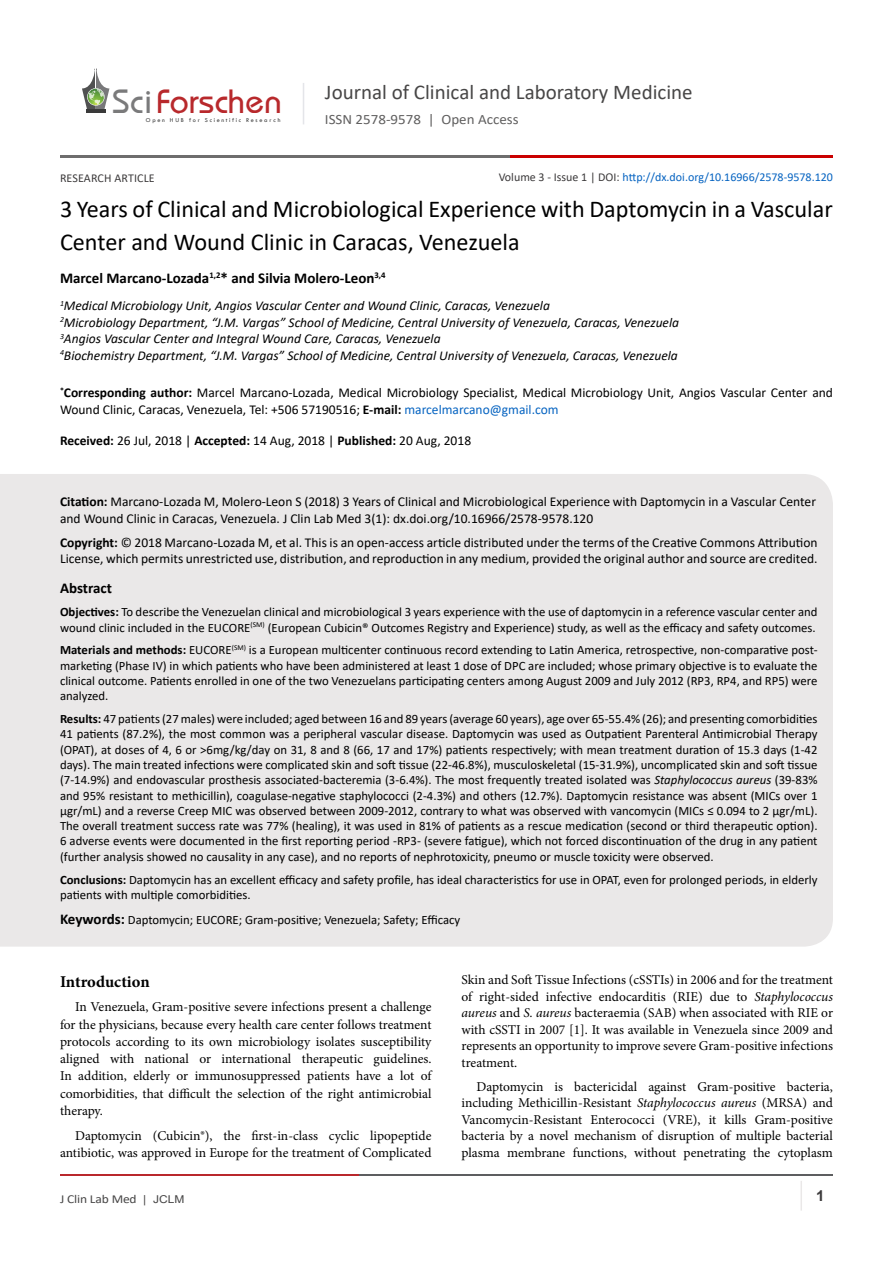
<style>
.page{position:relative;width:893px;height:1263px;background:#fff}
.page>*{position:absolute;margin:0;border:0;box-sizing:border-box;transform-origin:0 0}
.t1{font:35.1px "Opal";color:#b8292c}
.t2{font:24.15px/33px "Calibri";color:#000}
.t3{font:21px "Calibri";color:#474646}
.t4{font:700 16.5px "Minion Pro";letter-spacing:-.005em;color:#000}
.t5{font:700 15px "Calibri";color:#000}
.t6{font:700 15px "Arial";color:#3c3a3b}
.t7{font:14.25px "Calibri";color:#605f5f;scale:1.05 1}
.t8{font:13.5px/16.5px "Minion Pro";color:#000;text-align:justify}
.t9{font:13.5px/16.5px "Calibri";color:#000}
.t10{font:italic 13.5px "Calibri";color:#000}
.t11{font:12.75px/15.3px "Calibri";color:#000}
.t12{font:12.15px "Calibri";letter-spacing:-.01em;color:#474646;scale:1.11 1}
.t13{font:12px "Calibri";color:#0563c1}
.t14{font:12px "Calibri";letter-spacing:.01em;color:#3c3a3b}
.t15{font:6.15px "Tw Cen";letter-spacing:.28em;color:#3a3a3a}
.s1{color:#7a7a7b}
.s2{color:#3c3a3b}
.s3{font-weight:700}
.s4{color:#0563c1}
.s5{font-style:italic}
.s6{font-weight:700;font-size:15px}
.s7{font-family:"Arial";font-size:10.8px}
</style>
<div class="page">
<hr style="left:86px;top:109px;width:19px;height:4px;background:#3a3a3a">
<svg style="left:82px;top:68px;width:27px;height:41px"></svg>
<hr style="left:303px;top:83px;width:1px;height:41px;background:#e4e5e9">
<hr style="left:800px;top:1181px;width:2px;height:29px;background:#eae8e8">
<hr style="left:60px;top:1174px;width:300px;height:2px;background:#b9282c">
<hr style="left:359px;top:1174px;width:474px;height:2px;background:#5d5e60">
<hr style="left:60px;top:155px;width:535px;height:2px;background:#6e6d6d">
<hr style="left:511px;top:155px;width:322px;height:2px;background:#ca0000">
<div style="left:0;top:474px;width:833px;height:473px;background:#eae8e8"></div>
<p class="t1" style="left:113px;top:80px;width:171px"><span class="s1">Sci</span>Forschen</p>
<p class="t15" style="left:146px;top:116px;width:136px">Open HUB for Scientific Research</p>
<h3 class="t3" style="left:325px;top:77px;width:369px">Journal of Clinical and Laboratory Medicine</h3>
<p class="t7" style="left:325px;top:110px;width:186px">ISSN 2578-9578 | Open Access</p>
<p class="t13" style="left:499px;top:169px;width:336px"><span class="s2">Volume 3 - Issue 1 | DOI:</span> http://dx.doi.org/10.16966/2578-9578.120</p>
<p class="t14" style="left:60px;top:170px;width:96px">RESEARCH ARTICLE</p>
<p class="t2" style="left:60px;top:192px;width:774px">3 Years of Clinical and Microbiological Experience with Daptomycin in a Vascular<br>Center and Wound Clinic in Caracas, Venezuela</p>
<p class="t5" style="left:60px;top:268px;width:327px">Marcel Marcano-Lozada<sup>1,2</sup>* and Silvia Molero-Leon<sup>3,4</sup></p>
<p class="t10" style="left:60px;top:297px;width:491px"><sup>1</sup>Medical Microbiology Unit, Angios Vascular Center and Wound Clinic, Caracas, Venezuela</p>
<p class="t10" style="left:60px;top:313px;width:621px"><sup>2</sup>Microbiology Department, “J.M. Vargas” School of Medicine, Central University of Venezuela, Caracas, Venezuela</p>
<p class="t10" style="left:60px;top:330px;width:382px"><sup>3</sup>Angios Vascular Center and Integral Wound Care, Caracas, Venezuela</p>
<p class="t10" style="left:60px;top:346px;width:619px"><sup>4</sup>Biochemistry Department, “J.M. Vargas” School of Medicine, Central University of Venezuela, Caracas, Venezuela</p>
<p class="t9" style="left:60px;top:384px;width:774px"><sup>*</sup><span class="s3">Corresponding author:</span> Marcel Marcano-Lozada, Medical Microbiology Specialist, Medical Microbiology Unit, Angios Vascular Center and<br>Wound Clinic, Caracas, Venezuela, Tel: +506 57190516; <span class="s3">E-mail:</span> <span class="s4">marcelmarcano@gmail.com</span></p>
<p class="t9" style="left:60px;top:432px;width:413px"><span class="s3">Received:</span> 26 Jul, 2018 | <span class="s3">Accepted:</span> 14 Aug, 2018 | <span class="s3">Published:</span> 20 Aug, 2018</p>
<p class="t9" style="left:60px;top:493px;width:757px"><span class="s3">Citation:</span> Marcano-Lozada M, Molero-Leon S (2018) 3 Years of Clinical and Microbiological Experience with Daptomycin in a Vascular Center and Wound Clinic in Caracas, Venezuela. J Clin Lab Med 3(1): dx.doi.org/10.16966/2578-9578.120</p>
<p class="t9" style="left:60px;top:534px;width:759px"><span class="s3">Copyright:</span> © 2018 Marcano-Lozada M, et al. This is an open-access article distributed under the terms of the Creative Commons Attribution<br>License, which permits unrestricted use, distribution, and reproduction in any medium, provided the original author and source are credited.</p>
<p class="t5" style="left:60px;top:578px;width:53px">Abstract</p>
<p class="t11" style="left:60px;top:604px;width:759px"><span class="s3">Objectives:</span> To describe the Venezuelan clinical and microbiological 3 years experience with the use of daptomycin in a reference vascular center and wound clinic included in the EUCORE<sup>(SM)</sup> (European Cubicin® Outcomes Registry and Experience) study, as well as the efficacy and safety outcomes.</p>
<p class="t11" style="left:60px;top:642px;width:759px;text-align:justify"><span class="s3">Materials and methods:</span> EUCORE<sup>(SM)</sup> is a European multicenter continuous record extending to Latin America, retrospective, non-comparative post&shy;marketing (Phase IV) in which patients who have been administered at least 1 dose of DPC are included; whose primary objective is to evaluate the clinical outcome. Patients enrolled in one of the two Venezuelans participating centers among August 2009 and July 2012 (RP3, RP4, and RP5) were analyzed.</p>
<p class="t11" style="left:60px;top:711px;width:759px;text-align:justify"><span class="s3">Results:</span> 47 patients (27 males) were included; aged between 16 and 89 years (average 60 years), age over 65-55.4% (26); and presenting comorbidities 41 patients (87.2%), the most common was a peripheral vascular disease. Daptomycin was used as Outpatient Parenteral Antimicrobial Therapy (OPAT), at doses of 4, 6 or &gt;6mg/kg/day on 31, 8 and 8 (66, 17 and 17%) patients respectively; with mean treatment duration of 15.3 days (1-42 days). The main treated infections were complicated skin and soft tissue (22-46.8%), musculoskeletal (15-31.9%), uncomplicated skin and soft tissue (7-14.9%) and endovascular prosthesis associated-bacteremia (3-6.4%). The most frequently treated isolated was <span class="s5">Staphylococcus aureus</span> (39-83% and 95% resistant to methicillin), coagulase-negative staphylococci (2-4.3%) and others (12.7%). Daptomycin resistance was absent (MICs over 1 μgr/mL) and a reverse Creep MIC was observed between 2009-2012, contrary to what was observed with vancomycin (MICs ≤ 0.094 to 2 μgr/mL).<br>The overall treatment success rate was 77% (healing), it was used in 81% of patients as a rescue medication (second or third therapeutic option).<br>6 adverse events were documented in the first reporting period -RP3- (severe fatigue), which not forced discontinuation of the drug in any patient (further analysis showed no causality in any case), and no reports of nephrotoxicity, pneumo or muscle toxicity were observed.</p>
<p class="t11" style="left:60px;top:871px;width:759px"><span class="s3">Conclusions:</span> Daptomycin has an excellent efficacy and safety profile, has ideal characteristics for use in OPAT, even for prolonged periods, in elderly patients with multiple comorbidities.</p>
<p class="t11" style="left:60px;top:912px;width:402px"><span class="s6">Keywords:</span> Daptomycin; EUCORE; Gram-positive; Venezuela; Safety; Efficacy</p>
<p class="t4" style="left:60px;top:970px;width:91px">Introduction</p>
<p class="t8" style="left:60px;top:998px;width:373px;line-height:17.2px;text-indent:15px">In Venezuela, Gram-positive severe infections present a challenge for the physicians, because every health care center follows treatment protocols according to its own microbiology isolates susceptibility aligned with national or international therapeutic guidelines.<br>In addition, elderly or immunosuppressed patients have a lot of comorbidities, that difficult the selection of the right antimicrobial therapy.</p>
<p class="t8" style="left:60px;top:1127px;width:373px;line-height:17.2px;text-align:right">Daptomycin (Cubicin®), the first-in-class cyclic lipopeptide antibiotic, was approved in Europe for the treatment of Complicated</p>
<p class="t8" style="left:461px;top:972px;width:373px">Skin and Soft Tissue Infections (cSSTIs) in 2006 and for the treatment of right-sided infective endocarditis (RIE) due to <span class="s5">Staphylococcus aureus</span> and <span class="s5">S. aureus</span> bacteraemia (SAB) when associated with RIE or with cSSTI in 2007 [1]. It was available in Venezuela since 2009 and represents an opportunity to improve severe Gram-positive infections treatment.</p>
<p class="t8" style="left:461px;top:1078px;width:373px;text-indent:15px">Daptomycin is bactericidal against Gram-positive bacteria, including Methicillin-Resistant <span class="s5">Staphylococcus aureus</span> (MRSA) and Vancomycin-Resistant Enterococci (VRE), it kills Gram-positive bacteria by a novel mechanism of disruption of multiple bacterial plasma membrane functions, without penetrating the cytoplasm</p>
<p class="t12" style="left:60px;top:1190px;width:114px">J Clin Lab Med <span class="s7">| JCLM</span></p>
<p class="t6" style="left:816px;top:1185px;width:10px">1</p>
</div>
